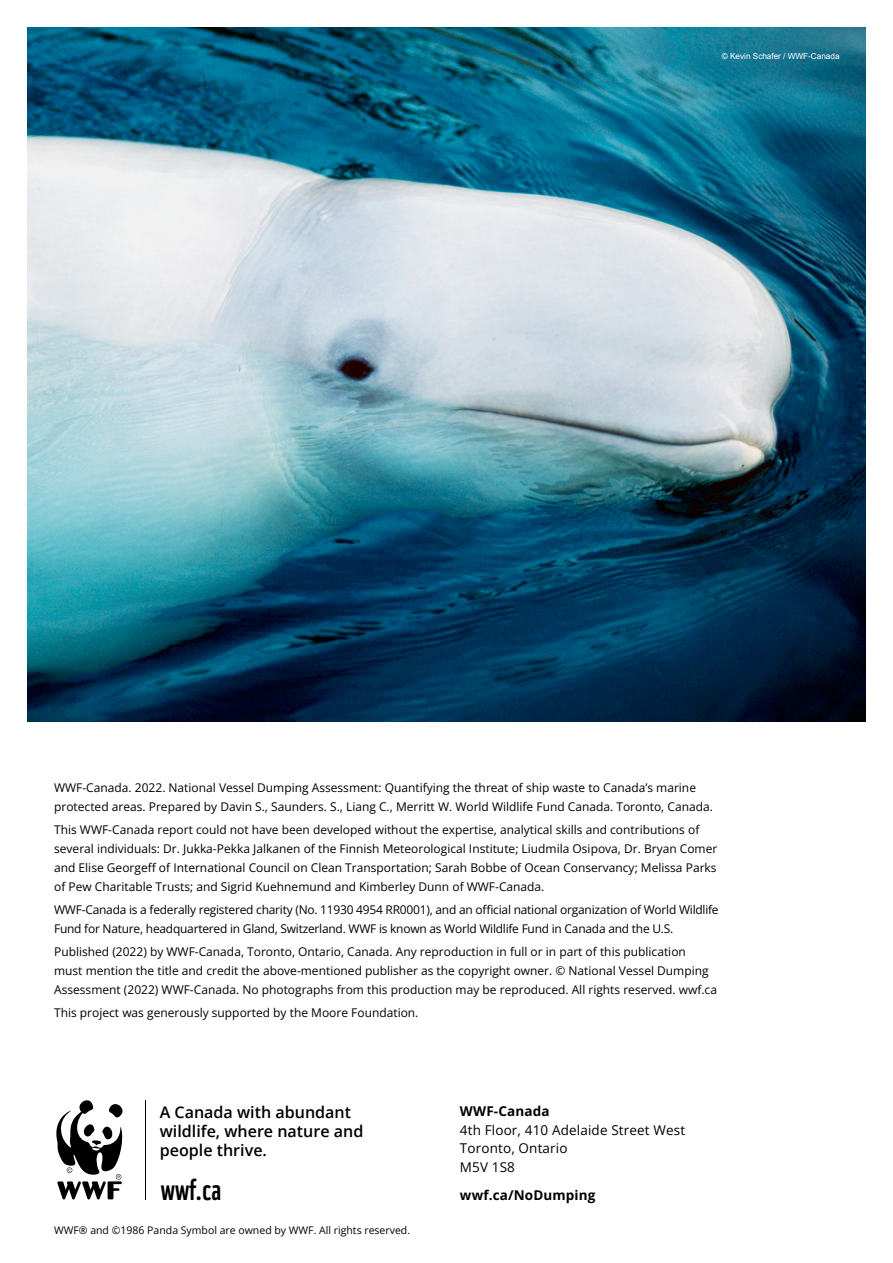
<style>
.page{position:relative;width:893px;height:1263px;background:#fff}
.page>*{position:absolute;margin:0;border:0;box-sizing:border-box;transform-origin:0 0}
.t1{font:29.25px "WWF";color:#000}
.t2{font:600 16.05px/19.4px "Open Sans";color:#000}
.Small_Bodycopy{font:13.5px/18.8px "Open Sans";letter-spacing:.01em;color:#000}
.Small_Bodycopy-2{font:700 13.5px "Open Sans";letter-spacing:.01em;color:#000}
.Small_Bodycopy-3{font:12px/18.8px "Open Sans";color:#000}
.Small_Bodycopy-4{font:12px/18.8px "Open Sans";letter-spacing:-.02em;color:#000}
.Small_Bodycopy-5{font:10.5px "Open Sans";color:#000}
.Legal_Info{font:8.25px "Arial";letter-spacing:-.005em;color:#fff}
.s1{font-weight:700}
</style>
<div class="page">
<img style="left:27px;top:27px;width:839px;height:695px">
<svg style="left:56px;top:1100px;width:67px;height:99px"></svg>
<hr style="left:145px;top:1100px;width:1px;height:99px;background:#000">
<p class="Legal_Info" style="left:722px;top:51px;width:119px">© Kevin Schafer / WWF-Canada</p>
<p class="Small_Bodycopy-3" style="left:54px;top:778px;width:660px">WWF-Canada. 2022. National Vessel Dumping Assessment: Quantifying the threat of ship waste to Canada’s marine protected areas. Prepared by Davin S., Saunders. S., Liang C., Merritt W. World Wildlife Fund Canada. Toronto, Canada.</p>
<p class="Small_Bodycopy-3" style="left:54px;top:820px;width:665px">This WWF-Canada report could not have been developed without the expertise, analytical skills and contributions of several individuals: Dr. Jukka-Pekka Jalkanen of the Finnish Meteorological Institute; Liudmila Osipova, Dr. Bryan Comer and Elise Georgeff of International Council on Clean Transportation; Sarah Bobbe of Ocean Conservancy; Melissa Parks of Pew Charitable Trusts; and Sigrid Kuehnemund and Kimberley Dunn of WWF-Canada.</p>
<p class="Small_Bodycopy-4" style="left:54px;top:900px;width:666px">WWF-Canada is a federally registered charity (No. 11930 4954 RR0001), and an official national organization of World Wildlife<br>Fund for Nature, headquartered in Gland, Switzerland. WWF is known as World Wildlife Fund in Canada and the U.S.</p>
<p class="Small_Bodycopy-3" style="left:54px;top:942px;width:664px">Published (2022) by WWF-Canada, Toronto, Ontario, Canada. Any reproduction in full or in part of this publication must mention the title and credit the above-mentioned publisher as the copyright owner. © National Vessel Dumping<br>Assessment (2022) WWF-Canada. No photographs from this production may be reproduced. All rights reserved. wwf.ca</p>
<p class="Small_Bodycopy-3" style="left:54px;top:1003px;width:366px">This project was generously supported by the Moore Foundation.</p>
<p class="t2" style="left:160px;top:1102px;width:205px">A Canada with abundant wildlife, where nature and people thrive.</p>
<p class="t1" style="left:161px;top:1166px;width:62px">wwf.ca</p>
<p class="Small_Bodycopy-5" style="left:54px;top:1223px;width:358px">WWF® and ©1986 Panda Symbol are owned by WWF. All rights reserved.</p>
<p class="Small_Bodycopy" style="left:460px;top:1101px;width:227px"><span class="s1">WWF-Canada<br></span>4th Floor, 410 Adelaide Street West<br>Toronto, Ontario<br>M5V 1S8</p>
<p class="Small_Bodycopy-2" style="left:460px;top:1186px;width:137px">wwf.ca/NoDumping</p>
</div>
